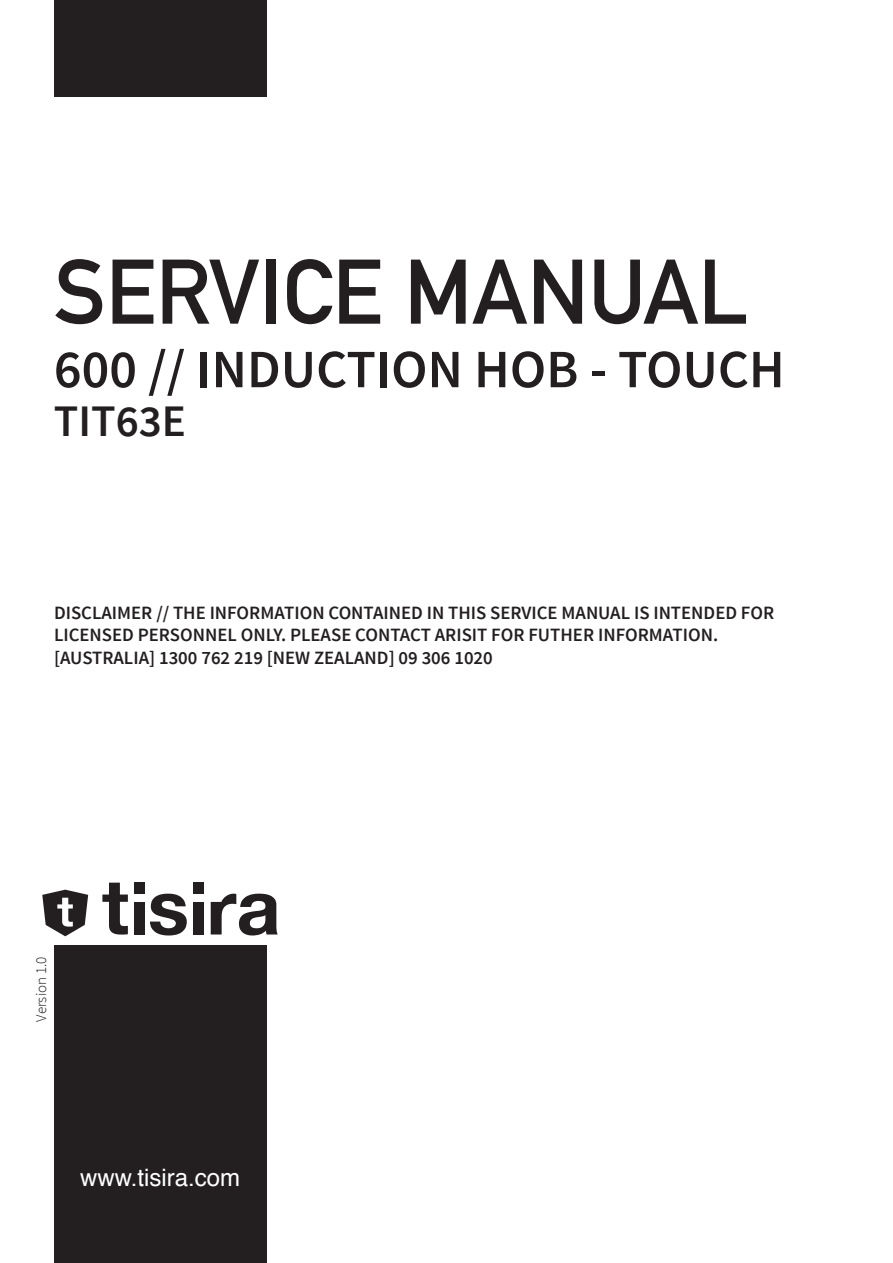
<style>
.page{position:relative;width:893px;height:1263px;background:#fff}
.page>*{position:absolute;margin:0;border:0;box-sizing:border-box;transform-origin:0 0}
.t1{font:700 90px "DIN Alternate";color:#231f20}
.t2{font:600 54px "Source Sans Pro";color:#231f20}
.Model_Number{font:600 45px "Source Sans Pro";color:#231f20}
.t3{font:24px "Helvetica";color:#fff}
.t4{font:600 18.75px/22.5px "Source Sans Pro";color:#231f20}
.t5{font:300 15px "Source Sans Pro";color:#231f20}
</style>
<div class="page">
<div style="left:54px;top:945px;width:213px;height:318px;background:#231f20"></div>
<div style="left:54px;top:0;width:213px;height:97px;background:#231f20"></div>
<div style="left:134px;top:902px;width:10px;height:32px;background:#231f20"></div>
<svg style="left:150px;top:894px;width:37px;height:41px"></svg>
<div style="left:193px;top:902px;width:10px;height:32px;background:#231f20"></div>
<div style="left:134px;top:882px;width:10px;height:12px;background:#231f20"></div>
<div style="left:193px;top:882px;width:10px;height:12px;background:#231f20"></div>
<svg style="left:211px;top:894px;width:67px;height:41px"></svg>
<svg style="left:102px;top:883px;width:26px;height:51px"></svg>
<svg style="left:42px;top:890px;width:46px;height:46px"></svg>
<h1 class="t1" style="left:54px;top:223px;width:696px">SERVICE MANUAL</h1>
<p class="t2" style="left:54px;top:335px;width:732px">600 // INDUCTION HOB - TOUCH</p>
<p class="Model_Number" style="left:54px;top:393px;width:134px">TIT63E</p>
<p class="t4" style="left:54px;top:602px;width:722px">DISCLAIMER // THE INFORMATION CONTAINED IN THIS SERVICE MANUAL IS INTENDED FOR<br>LICENSED PERSONNEL ONLY. PLEASE CONTACT ARISIT FOR FUTHER INFORMATION. [AUSTRALIA] 1300 762 219 [NEW ZEALAND] 09 306 1020</p>
<p class="t5" style="left:32px;top:1021px;width:67px;rotate:-90deg">Version 1.0</p>
<p class="t3" style="left:80px;top:1159px;width:162px">www.tisira.com</p>
</div>
